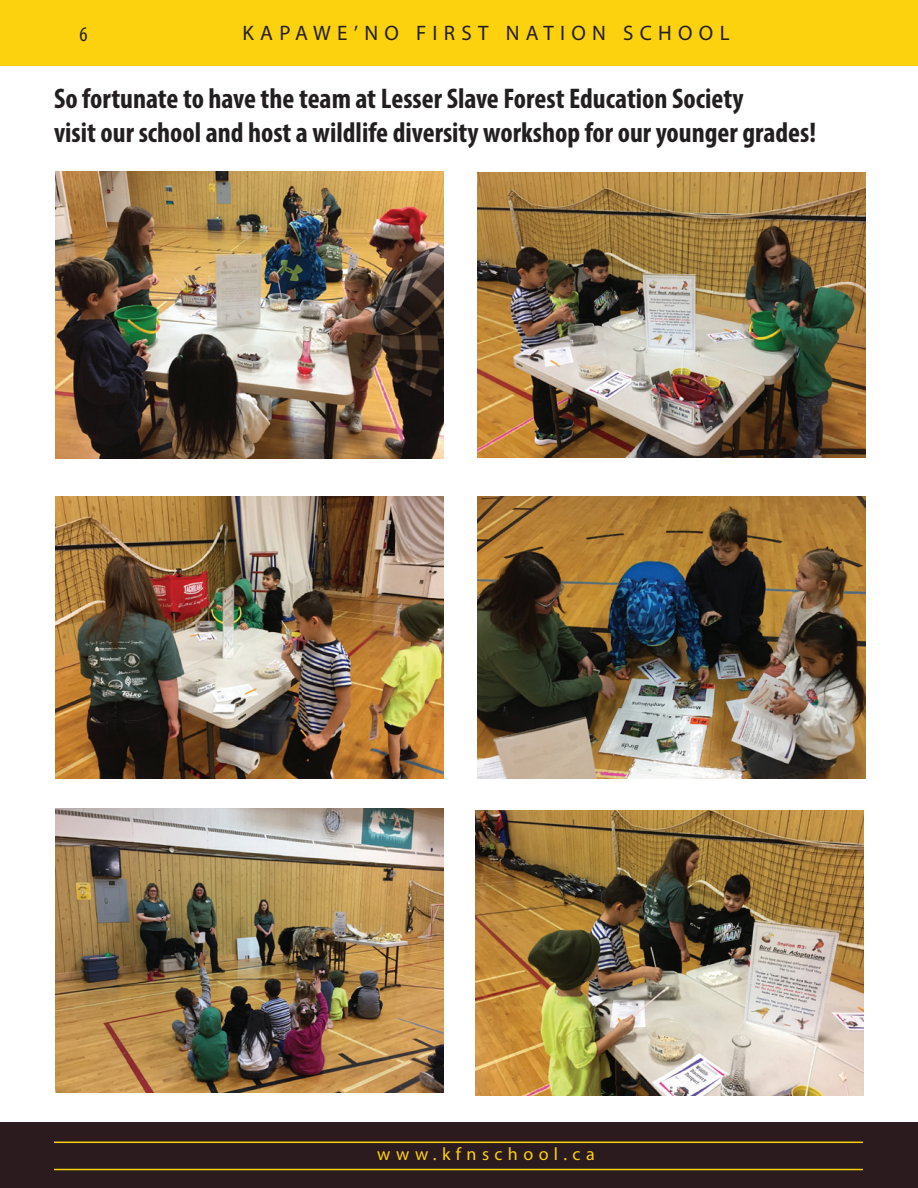
<style>
.page{position:relative;width:918px;height:1188px;background:#fff}
.page>*{position:absolute;margin:0;border:0;box-sizing:border-box;transform-origin:0 0}
.t1{font:700 condensed 28.5px/34.2px "Myriad Pro";color:#231f20}
.t2{font:21px "Myriad Pro";letter-spacing:.3em;color:#231f20}
.t3{font:condensed 21px "Myriad Pro";color:#231f20}
.t4{font:18px "Myriad Pro";letter-spacing:.3em;color:#fcd10d}
</style>
<div class="page">
<div style="left:0;top:1122px;width:918px;height:65px;background:#2b1b1e"></div>
<div style="left:0;top:0;width:918px;height:65px;background:#fcd10d"></div>
<hr style="left:54px;top:1142px;width:809px;height:1px;background:#fcd10d">
<hr style="left:54px;top:1169px;width:809px;height:1px;background:#fcd10d">
<img style="left:56px;top:172px;width:388px;height:287px">
<img style="left:477px;top:173px;width:389px;height:284px">
<img style="left:56px;top:808px;width:388px;height:285px">
<img style="left:476px;top:810px;width:388px;height:285px">
<img style="left:56px;top:497px;width:388px;height:281px">
<img style="left:477px;top:497px;width:389px;height:281px">
<p class="t3" style="left:80px;top:21px;width:10px">6</p>
<p class="t2" style="left:242px;top:20px;width:489px">KAPAWE’NO FIRST NATION SCHOOL</p>
<p class="t1" style="left:54px;top:81px;width:764px">So fortunate to have the team at Lesser Slave Forest Education Society<br>visit our school and host a wildlife diversity workshop for our younger grades!</p>
<p class="t4" style="left:377px;top:1142px;width:219px">www.kfnschool.ca</p>
</div>
